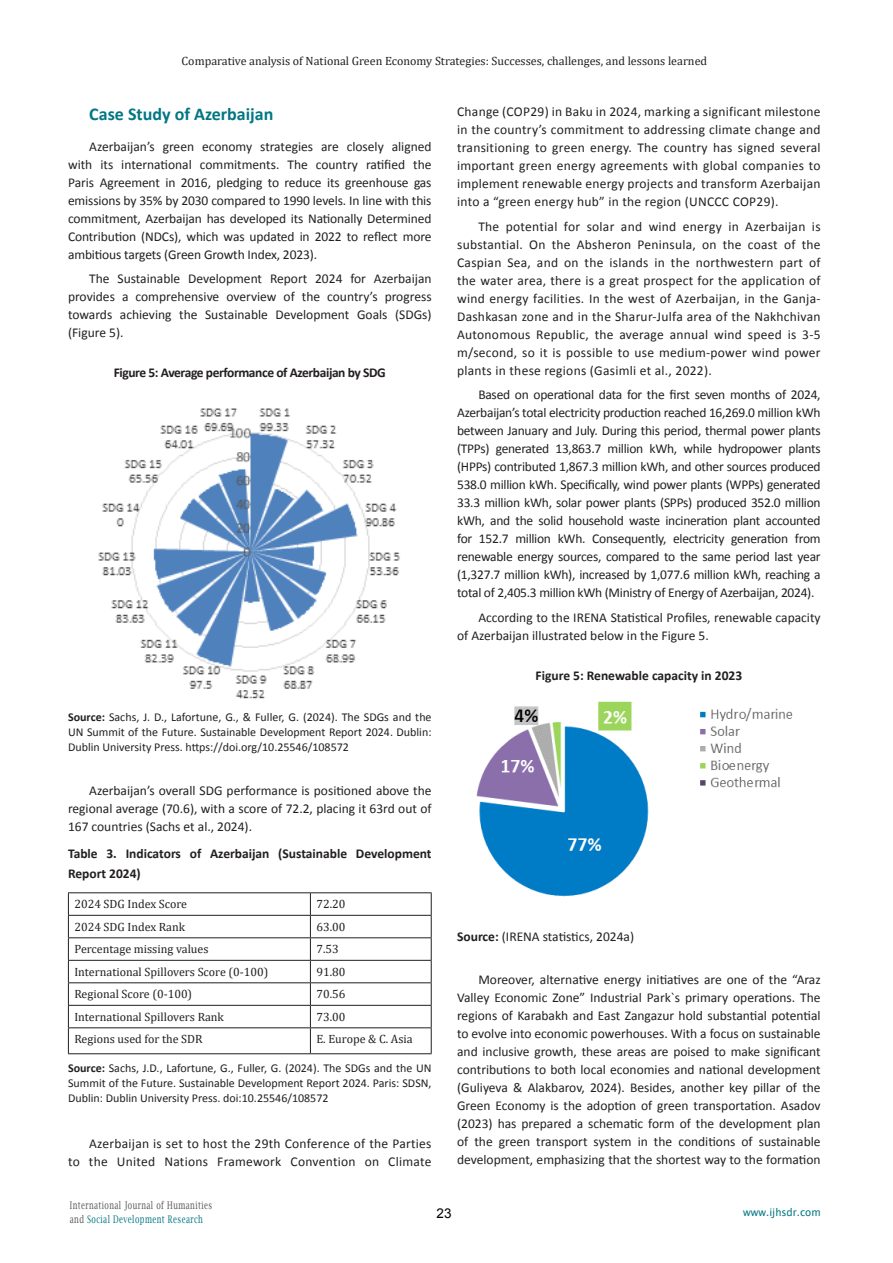
<style>
.page{position:relative;width:893px;height:1263px;background:#fff}
.page>*{position:absolute;margin:0;border:0;box-sizing:border-box;transform-origin:0 0}
.alt_bas{font:700 18px "Calibri";color:#017783}
.metn_calibri{font:13.5px/18px "Calibri";color:#231f20;text-align:justify}
.metn_calibri-2{font:13.5px/18px "Calibri";letter-spacing:.02em;color:#231f20;text-align:right}
.Body_Text{font:700 13.5px/20.1px "Calibri";color:#231f20}
.Body_Text-2{font:700 13.5px "Calibri";letter-spacing:-.03em;color:#231f20}
.Body_Text-3{font:13.5px "Calibri";color:#231f20}
.t1{font:13.5px "Arial";color:#000}
.sekilaltı{font:12px/15px "Calibri";color:#231f20;text-align:justify}
.t2{font:12px "Cambria";color:#231f20}
.t3{font:12px "Lucida Bright";color:#231f20}
.t4{font:10.5px/13.5px "Lucida Bright";letter-spacing:.06em;color:#57585a;scale:.7 1}
.t5{font:10.5px "Lucida Sans Unicode";color:#017783;scale:.95 1}
.s1{font-weight:700}
.s2{color:#017783}
</style>
<div class="page">
<img style="left:98px;top:408px;width:302px;height:291px">
<hr style="left:68px;top:892px;width:242px;height:1px;background:#231f20">
<hr style="left:310px;top:892px;width:122px;height:1px;background:#231f20">
<hr style="left:68px;top:915px;width:242px;height:1px;background:#231f20">
<hr style="left:310px;top:915px;width:122px;height:1px;background:#231f20">
<hr style="left:68px;top:937px;width:242px;height:1px;background:#231f20">
<hr style="left:310px;top:937px;width:122px;height:1px;background:#231f20">
<hr style="left:68px;top:960px;width:242px;height:1px;background:#231f20">
<hr style="left:310px;top:960px;width:122px;height:1px;background:#231f20">
<hr style="left:68px;top:982px;width:242px;height:1px;background:#231f20">
<hr style="left:310px;top:982px;width:122px;height:1px;background:#231f20">
<hr style="left:68px;top:1005px;width:242px;height:1px;background:#231f20">
<hr style="left:310px;top:1005px;width:122px;height:1px;background:#231f20">
<hr style="left:68px;top:1027px;width:242px;height:1px;background:#231f20">
<svg style="left:68px;top:893px;width:1px;height:160px"></svg>
<hr style="left:310px;top:1027px;width:122px;height:1px;background:#231f20">
<svg style="left:310px;top:893px;width:1px;height:160px"></svg>
<svg style="left:431px;top:893px;width:1px;height:160px"></svg>
<hr style="left:68px;top:1053px;width:242px;height:1px;background:#231f20">
<hr style="left:310px;top:1053px;width:122px;height:1px;background:#231f20">
<img style="left:476px;top:702px;width:317px;height:195px">
<p class="t2" style="left:182px;top:54px;width:527px">Comparative analysis of National Green Economy Strategies: Successes, challenges, and lessons learned</p>
<p class="alt_bas" style="left:89px;top:102px;width:186px">Case Study of Azerbaijan</p>
<p class="metn_calibri" style="left:68px;top:137px;width:365px;text-indent:21px">Azerbaijan’s green economy strategies are closely aligned with its international commitments. The country ratified the Paris Agreement in 2016, pledging to reduce its greenhouse gas emissions by 35% by 2030 compared to 1990 levels. In line with this commitment, Azerbaijan has developed its Nationally Determined Contribution (NDCs), which was updated in 2022 to reflect more ambitious targets (Green Growth Index, 2023).</p>
<p class="metn_calibri" style="left:68px;top:269px;width:365px;text-indent:21px">The Sustainable Development Report 2024 for Azerbaijan provides a comprehensive overview of the country’s progress towards achieving the Sustainable Development Goals (SDGs) (Figure 5).</p>
<p class="Body_Text-2" style="left:114px;top:364px;width:274px">Figure 5: Average performance of Azerbaijan by SDG</p>
<p class="sekilaltı" style="left:68px;top:709px;width:365px"><span class="s1">Source:</span> Sachs, J. D., Lafortune, G., &amp; Fuller, G. (2024). The SDGs and the UN Summit of the Future. Sustainable Development Report 2024. Dublin:<br>Dublin University Press. https://doi.org/10.25546/108572</p>
<p class="metn_calibri" style="left:68px;top:782px;width:365px;text-indent:21px">Azerbaijan’s overall SDG performance is positioned above the regional average (70.6), with a score of 72.2, placing it 63rd out of 167 countries (Sachs et al., 2024).</p>
<p class="Body_Text" style="left:68px;top:843px;width:365px">Table 3. Indicators of Azerbaijan (Sustainable Development<br>Report 2024)</p>
<p class="t2" style="left:74px;top:897px;width:114px">2024 SDG Index Score</p>
<p class="t2" style="left:316px;top:897px;width:31px">72.20</p>
<p class="t2" style="left:74px;top:919px;width:112px">2024 SDG Index Rank</p>
<p class="t2" style="left:316px;top:919px;width:31px">63.00</p>
<p class="t2" style="left:74px;top:942px;width:136px">Percentage missing values</p>
<p class="t2" style="left:316px;top:942px;width:24px">7.53</p>
<p class="t2" style="left:74px;top:964px;width:195px">International Spillovers Score (0-100)</p>
<p class="t2" style="left:316px;top:964px;width:31px">91.80</p>
<p class="t2" style="left:74px;top:987px;width:119px">Regional Score (0-100)</p>
<p class="t2" style="left:316px;top:987px;width:31px">70.56</p>
<p class="t2" style="left:74px;top:1009px;width:151px">International Spillovers Rank</p>
<p class="t2" style="left:316px;top:1009px;width:31px">73.00</p>
<p class="t2" style="left:74px;top:1032px;width:130px">Regions used for the SDR</p>
<p class="t2" style="left:316px;top:1032px;width:98px">E. Europe &amp; C. Asia</p>
<p class="sekilaltı" style="left:68px;top:1060px;width:365px"><span class="s1">Source:</span> Sachs, J.D., Lafortune, G., Fuller, G. (2024). The SDGs and the UN Summit of the Future. Sustainable Development Report 2024. Paris: SDSN, Dublin: Dublin University Press. doi:10.25546/108572</p>
<p class="metn_calibri-2" style="left:68px;top:1135px;width:365px">Azerbaijan is set to host the 29th Conference of the Parties<br>to the United Nations Framework Convention on Climate</p>
<p class="metn_calibri" style="left:457px;top:103px;width:365px">Change (COP29) in Baku in 2024, marking a significant milestone in the country’s commitment to addressing climate change and transitioning to green energy. The country has signed several important green energy agreements with global companies to implement renewable energy projects and transform Azerbaijan into a “green energy hub” in the region (UNCCC COP29).</p>
<p class="metn_calibri" style="left:457px;top:217px;width:365px;text-indent:21px">The potential for solar and wind energy in Azerbaijan is substantial. On the Absheron Peninsula, on the coast of the Caspian Sea, and on the islands in the northwestern part of the water area, there is a great prospect for the application of wind energy facilities. In the west of Azerbaijan, in the Ganja-Dashkasan zone and in the Sharur-Julfa area of the Nakhchivan Autonomous Republic, the average annual wind speed is 3-5 m/second, so it is possible to use medium-power wind power plants in these regions (Gasimli et al., 2022).</p>
<p class="metn_calibri" style="left:457px;top:386px;width:365px;text-indent:21px">Based on operational data for the first seven months of 2024, Azerbaijan’s total electricity production reached 16,269.0 million kWh between January and July. During this period, thermal power plants (TPPs) generated 13,863.7 million kWh, while hydropower plants (HPPs) contributed 1,867.3 million kWh, and other sources produced 538.0 million kWh. Specifically, wind power plants (WPPs) generated 33.3 million kWh, solar power plants (SPPs) produced 352.0 million kWh, and the solid household waste incineration plant accounted for 152.7 million kWh. Consequently, electricity generation from renewable energy sources, compared to the same period last year (1,327.7 million kWh), increased by 1,077.6 million kWh, reaching a total of 2,405.3 million kWh (Ministry of Energy of Azerbaijan, 2024).</p>
<p class="metn_calibri" style="left:457px;top:608px;width:365px;text-indent:21px">According to the IRENA Statistical Profiles, renewable capacity of Azerbaijan illustrated below in the Figure 5.</p>
<p class="Body_Text" style="left:536px;top:665px;width:208px">Figure 5: Renewable capacity in 2023</p>
<p class="Body_Text-3" style="left:457px;top:928px;width:179px"><span class="s1">Source:</span> (IRENA statistics, 2024a)</p>
<p class="metn_calibri" style="left:457px;top:970px;width:365px;text-indent:21px">Moreover, alternative energy initiatives are one of the “Araz Valley Economic Zone” Industrial Park`s primary operations. The regions of Karabakh and East Zangazur hold substantial potential to evolve into economic powerhouses. With a focus on sustainable and inclusive growth, these areas are poised to make significant contributions to both local economies and national development (Guliyeva &amp; Alakbarov, 2024). Besides, another key pillar of the Green Economy is the adoption of green transportation. Asadov (2023) has prepared a schematic form of the development plan of the green transport system in the conditions of sustainable development, emphasizing that the shortest way to the formation</p>
<p class="t4" style="left:70px;top:1199px;width:205px">International Journal of Humanities and <span class="s2">Social Development Research</span></p>
<p class="t3" style="left:441px;top:1205px;width:9px">6</p>
<p class="t5" style="left:743px;top:1204px;width:83px">www.ijhsdr.com</p>
<p class="t1" style="left:437px;top:1206px;width:17px">23</p>
</div>
